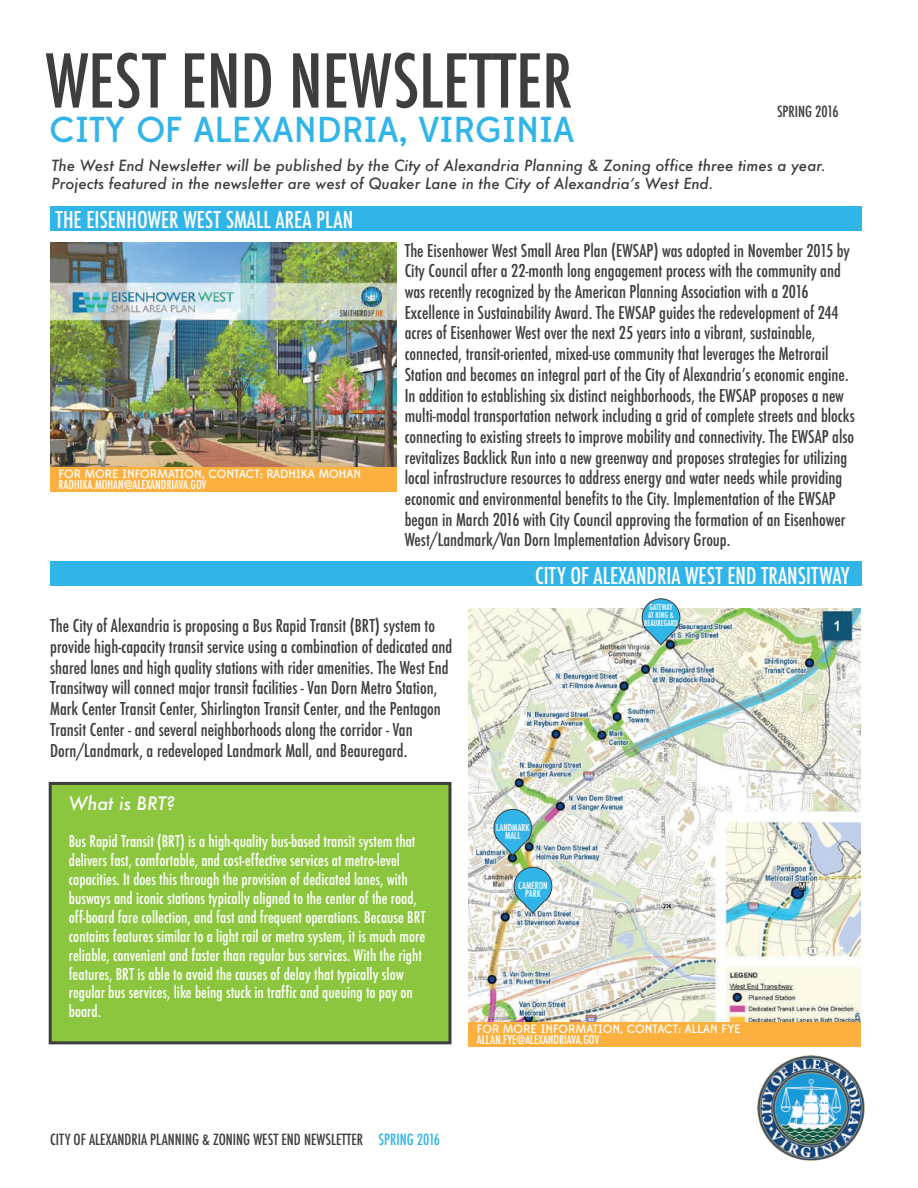
<style>
.page{position:relative;width:918px;height:1188px;background:#fff}
.page>*{position:absolute;margin:0;border:0;box-sizing:border-box;transform-origin:0 0}
.t1{font:500 condensed 72px "Futura";color:#3e3e3f}
.t2{font:500 36px "Edmondsans";color:#31b4e8}
.t3{font:500 condensed 22.5px "Futura";color:#fff}
.t4{font:italic 500 18px "Futura";color:#fff}
.t5{font:500 condensed 17.25px/20.7px "Futura";color:#3e3e3f}
.t6{font:500 condensed 15.75px/18.9px "Futura";color:#fff}
.t7{font:italic 500 15px/18px "Futura";color:#3e3e3f}
.t8{font:500 condensed 15px "Futura";color:#3e3e3f}
.t9{font:500 12px "Edmondsans";color:#fff}
.t10{font:500 condensed 12px "Futura";color:#fff}
.t11{font:500 condensed 9.45px/8.2px "Futura";color:#fff;text-align:center}
.t12{font:500 condensed 8.1px/8.2px "Futura";color:#fff;text-align:center}
.s1{color:#31b4e8}
</style>
<div class="page">
<div style="left:50px;top:783px;width:400px;height:260px;background:#8bc63e"></div>
<div style="left:50px;top:206px;width:811px;height:25px;background:#31b4e8"></div>
<img style="left:50px;top:242px;width:347px;height:225px">
<div style="left:50px;top:562px;width:811px;height:24px;background:#31b4e8"></div>
<div style="left:49px;top:782px;width:402px;height:262px;border:3px solid #3e3e3f"></div>
<img style="left:757px;top:1055px;width:108px;height:106px">
<div style="left:50px;top:467px;width:347px;height:24px;background:#fbb03f"></div>
<img style="left:469px;top:608px;width:392px;height:414px">
<div style="left:469px;top:1022px;width:392px;height:25px;background:#fbb03f"></div>
<svg style="left:493px;top:809px;width:39px;height:47px;background:#5db1cc"></svg>
<svg style="left:513px;top:867px;width:40px;height:47px;background:#6ab9d5"></svg>
<svg style="left:641px;top:598px;width:40px;height:48px;background:#68b7d4"></svg>
<h1 class="t1" style="left:46px;top:35px;width:528px">WEST END NEWSLETTER</h1>
<h2 class="t2" style="left:50px;top:108px;width:526px">CITY OF ALEXANDRIA, VIRGINIA</h2>
<p class="t8" style="left:777px;top:101px;width:63px">SPRING 2016</p>
<p class="t7" style="left:51px;top:156px;width:776px">The West End Newsletter will be published by the City of Alexandria Planning &amp; Zoning office three times a year.<br>Projects featured in the newsletter are west of Quaker Lane in the City of Alexandriaʼs West End.</p>
<h3 class="t3" style="left:56px;top:205px;width:299px">THE EISENHOWER WEST SMALL AREA PLAN</h3>
<p class="t5" style="left:405px;top:240px;width:452px">The Eisenhower West Small Area Plan (EWSAP) was adopted in November 2015 by City Council after a 22-month long engagement process with the community and was recently recognized by the American Planning Association with a 2016<br>Excellence in Sustainability Award. The EWSAP guides the redevelopment of 244 acres of Eisenhower West over the next 25 years into a vibrant, sustainable, connected, transit-oriented, mixed-use community that leverages the Metrorail Station and becomes an integral part of the City of Alexandriaʼs economic engine.<br>In addition to establishing six distinct neighborhoods, the EWSAP proposes a new multi-modal transportation network including a grid of complete streets and blocks connecting to existing streets to improve mobility and connectivity. The EWSAP also revitalizes Backlick Run into a new greenway and proposes strategies for utilizing local infrastructure resources to address energy and water needs while providing economic and environmental benefits to the City. Implementation of the EWSAP began in March 2016 with City Council approving the formation of an Eisenhower West/Landmark/Van Dorn Implementation Advisory Group.</p>
<h3 class="t3" style="left:535px;top:561px;width:316px">CITY OF ALEXANDRIA WEST END TRANSITWAY</h3>
<p class="t5" style="left:50px;top:616px;width:404px">The City of Alexandria is proposing a Bus Rapid Transit (BRT) system to provide high-capacity transit service using a combination of dedicated and shared lanes and high quality stations with rider amenities. The West End Transitway will connect major transit facilities - Van Dorn Metro Station, Mark Center Transit Center, Shirlington Transit Center, and the Pentagon Transit Center - and several neighborhoods along the corridor - Van Dorn/Landmark, a redeveloped Landmark Mall, and Beauregard.</p>
<p class="t4" style="left:69px;top:791px;width:108px">What is BRT?</p>
<p class="t6" style="left:69px;top:832px;width:358px">Bus Rapid Transit (BRT) is a high-quality bus-based transit system that delivers fast, comfortable, and cost-effective services at metro-level capacities. It does this through the provision of dedicated lanes, with busways and iconic stations typically aligned to the center of the road, off-board fare collection, and fast and frequent operations. Because BRT contains features similar to a light rail or metro system, it is much more reliable, convenient and faster than regular bus services. With the right features, BRT is able to avoid the causes of delay that typically slow regular bus services, like being stuck in traffic and queuing to pay on board.</p>
<p class="t9" style="left:59px;top:467px;width:304px">FOR MORE INFORMATION, CONTACT: RADHIKA MOHAN</p>
<p class="t10" style="left:59px;top:477px;width:149px">RADHIKA.MOHAN@ALEXANDRIAVA.GOV</p>
<p class="t12" style="left:644px;top:603px;width:35px">GATEWAY<br>AT KING &amp;<br>BEAUREGARD</p>
<p class="t11" style="left:496px;top:823px;width:35px">LANDMARK<br>MALL</p>
<p class="t11" style="left:518px;top:881px;width:31px">CAMERON<br>PARK</p>
<p class="t8" style="left:50px;top:1130px;width:391px">CITY OF ALEXANDRIA PLANNING &amp; ZONING WEST END NEWSLETTER <span class="s1">SPRING 2016</span></p>
<p class="t9" style="left:477px;top:1022px;width:265px">FOR MORE INFORMATION, CONTACT: ALLAN FYE</p>
<p class="t10" style="left:477px;top:1032px;width:124px">ALLAN.FYE@ALEXANDRIAVA.GOV</p>
</div>
